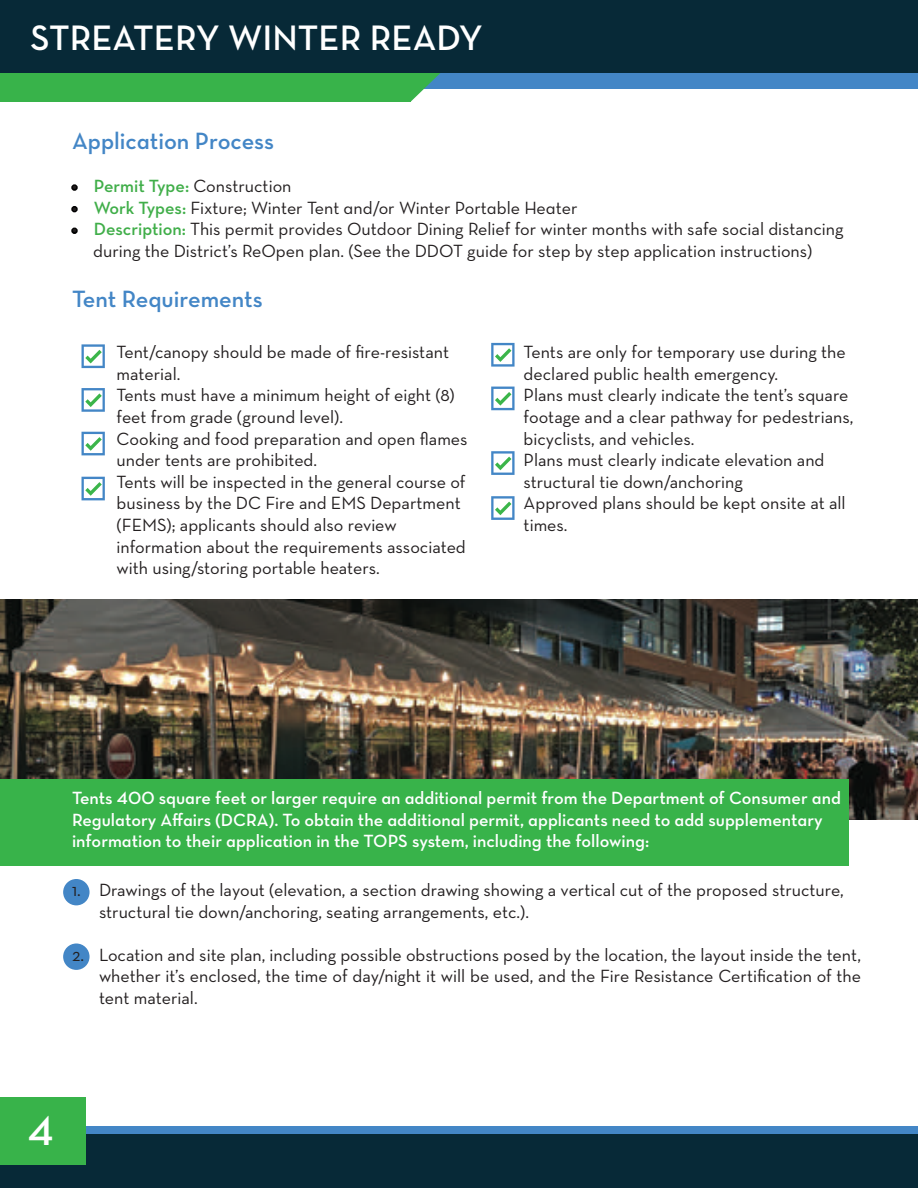
<style>
.page{position:relative;width:918px;height:1188px;background:#fff}
.page>*{position:absolute;margin:0;border:0;box-sizing:border-box;transform-origin:0 0}
.t1{font:42px "Neutra Text Demi Alt";color:#fff}
.t2{font:36px "Neutra Text Demi Alt";color:#fff}
.t3{font:24px "Neutra Text Demi Alt";color:#4386c6}
.t4{font:18px/21.6px "Neutra Text";color:#231f20}
.t5{font:18px/21.6px "Neutra Text Demi Alt";color:#fff}
.t6{font:18px "Neutra Text Book Alt";color:#231f20}
.s1{color:#000}
.s2{font-family:"Neutra Text Demi Alt";color:#40ae49}
.s3{font-family:"Neutra Text";color:#000}
</style>
<div class="page">
<div style="left:240px;top:41px;width:678px;height:47px;background:#4386c6"></div>
<div style="left:36px;top:1126px;width:882px;height:48px;background:#4386c6"></div>
<svg style="left:410px;top:73px;width:47px;height:29px"></svg>
<div style="left:0;top:66px;width:410px;height:36px;background:#38b34a"></div>
<div style="left:0;top:0;width:918px;height:73px;background:#072937"></div>
<div style="left:0;top:1134px;width:918px;height:54px;background:#072937"></div>
<div style="left:0;top:1097px;width:86px;height:67px;background:#38b34a"></div>
<div style="left:63px;top:879px;width:27px;height:26px;background:#4386c6;border-radius:50%"></div>
<div style="left:63px;top:944px;width:27px;height:26px;background:#4386c6;border-radius:50%"></div>
<img style="left:0;top:600px;width:918px;height:219px">
<div style="left:0;top:779px;width:849px;height:87px;background:#38b34a"></div>
<svg style="left:82px;top:344px;width:23px;height:24px"></svg>
<svg style="left:82px;top:388px;width:23px;height:24px"></svg>
<svg style="left:82px;top:432px;width:23px;height:23px"></svg>
<svg style="left:82px;top:477px;width:23px;height:23px"></svg>
<svg style="left:491px;top:343px;width:24px;height:24px"></svg>
<svg style="left:491px;top:387px;width:24px;height:23px"></svg>
<svg style="left:491px;top:451px;width:24px;height:24px"></svg>
<svg style="left:491px;top:496px;width:24px;height:24px"></svg>
<h2 class="t2" style="left:31px;top:15px;width:454px">STREATERY WINTER READY</h2>
<h3 class="t3" style="left:72px;top:126px;width:204px">Application Process</h3>
<p class="t4" style="left:72px;top:175px;width:221px"><span class="s1">•</span> <span class="s2">Permit Type:</span> Construction</p>
<p class="t6" style="left:72px;top:197px;width:507px"><span class="s3">•</span> <span class="s2">Work Types:</span> Fixture; Winter Tent and/or Winter Portable Heater</p>
<p class="t4" style="left:72px;top:218px;width:773px;text-align:center"><span class="s1">•</span> <span class="s2">Description:</span> This permit provides Outdoor Dining Relief for winter months with safe social distancing during the District’s ReOpen plan. (See the DDOT guide for step by step application instructions)</p>
<h3 class="t3" style="left:72px;top:285px;width:192px">Tent Requirements</h3>
<p class="t4" style="left:117px;top:341px;width:334px;text-indent:-27px">• Tent/canopy should be made of fire-resistant material.</p>
<p class="t4" style="left:117px;top:384px;width:340px;text-indent:-27px">• Tents must have a minimum height of eight (8) feet from grade (ground level).</p>
<p class="t4" style="left:117px;top:427px;width:353px;text-indent:-27px">• Cooking and food preparation and open flames under tents are prohibited.</p>
<p class="t4" style="left:117px;top:471px;width:351px;text-indent:-27px">• Tents will be inspected in the general course of business by the DC Fire and EMS Department (FEMS); applicants should also review information about the requirements associated with using/storing portable heaters.</p>
<p class="t4" style="left:524px;top:341px;width:324px;text-indent:-27px">• Tents are only for temporary use during the declared public health emergency.</p>
<p class="t4" style="left:524px;top:384px;width:331px;text-indent:-27px">• Plans must clearly indicate the tent’s square footage and a clear pathway for pedestrians, bicyclists, and vehicles.</p>
<p class="t4" style="left:524px;top:449px;width:302px;text-indent:-27px">• Plans must clearly indicate elevation and structural tie down/anchoring</p>
<p class="t4" style="left:524px;top:492px;width:324px;text-indent:-27px">• Approved plans should be kept onsite at all times.</p>
<p class="t5" style="left:72px;top:787px;width:771px">Tents 400 square feet or larger require an additional permit from the Department of Consumer and<br>Regulatory Affairs (DCRA). To obtain the additional permit, applicants need to add supplementary information to their application in the TOPS system, including the following:</p>
<p class="t4" style="left:99px;top:879px;width:746px;text-indent:-27px">1. Drawings of the layout (elevation, a section drawing showing a vertical cut of the proposed structure, structural tie down/anchoring, seating arrangements, etc.).</p>
<p class="t4" style="left:99px;top:944px;width:764px;text-align:justify;text-indent:-27px">2. Location and site plan, including possible obstructions posed by the location, the layout inside the tent, whether it’s enclosed, the time of day/night it will be used, and the Fire Resistance Certification of the tent material.</p>
<h1 class="t1" style="left:28px;top:1105px;width:27px">4</h1>
</div>
